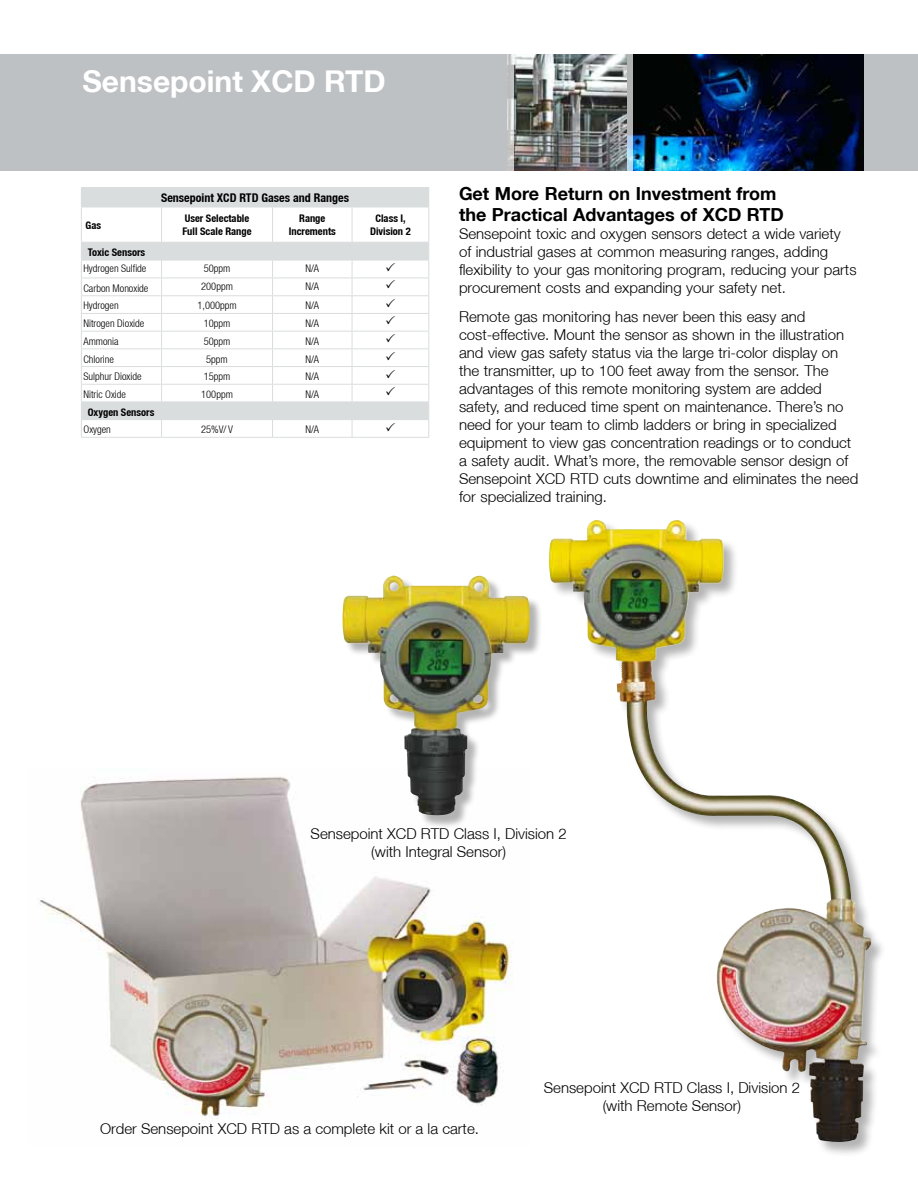
<style>
.page{position:relative;width:918px;height:1188px;background:#fff}
.page>*{position:absolute;margin:0;border:0;box-sizing:border-box;transform-origin:0 0}
.t1{font:700 30px "Helvetica Neue LT";color:#fff}
.t2{font:700 18px/21px "Helvetica Neue LT";color:#000}
.t3{font:300 15px/18px "Helvetica Neue LT";color:#000}
.t4{font:700 condensed 12px "Helvetica Neue LT";color:#000}
.t5{font:300 condensed 10.5px "Helvetica Neue LT";color:#000}
.t6{font:700 condensed 10.5px/12.6px "Helvetica Neue LT";color:#000;text-align:center}
</style>
<div class="page">
<div style="left:0;top:54px;width:918px;height:116px;background:#bdc1c4"></div>
<img style="left:514px;top:54px;width:350px;height:116px">
<svg style="left:626px;top:54px;width:7px;height:117px"></svg>
<svg style="left:507px;top:54px;width:7px;height:116px"></svg>
<div style="left:81px;top:188px;width:348px;height:19px;background:#daddde"></div>
<svg style="left:82px;top:208px;width:346px;height:229px"></svg>
<svg style="left:82px;top:243px;width:346px;height:176px"></svg>
<hr style="left:81px;top:207px;width:81px;height:1px;background:#daddde">
<hr style="left:162px;top:207px;width:111px;height:1px;background:#daddde">
<hr style="left:273px;top:207px;width:79px;height:1px;background:#daddde">
<hr style="left:352px;top:207px;width:77px;height:1px;background:#daddde">
<hr style="left:81px;top:207px;width:1px;height:35px;background:#daddde">
<hr style="left:161px;top:207px;width:1px;height:35px;background:#daddde">
<hr style="left:272px;top:207px;width:1px;height:35px;background:#daddde">
<hr style="left:352px;top:207px;width:1px;height:35px;background:#daddde">
<hr style="left:428px;top:207px;width:1px;height:35px;background:#daddde">
<hr style="left:81px;top:260px;width:81px;height:1px;background:#daddde">
<hr style="left:162px;top:260px;width:111px;height:1px;background:#daddde">
<hr style="left:273px;top:260px;width:79px;height:1px;background:#daddde">
<hr style="left:81px;top:242px;width:81px;height:1px;background:#daddde">
<hr style="left:162px;top:242px;width:111px;height:1px;background:#daddde">
<hr style="left:273px;top:242px;width:79px;height:1px;background:#daddde">
<hr style="left:81px;top:278px;width:81px;height:1px;background:#daddde">
<hr style="left:162px;top:278px;width:111px;height:1px;background:#daddde">
<hr style="left:273px;top:278px;width:79px;height:1px;background:#daddde">
<hr style="left:81px;top:402px;width:81px;height:1px;background:#daddde">
<hr style="left:162px;top:402px;width:111px;height:1px;background:#daddde">
<hr style="left:273px;top:402px;width:79px;height:1px;background:#daddde">
<hr style="left:352px;top:242px;width:77px;height:1px;background:#daddde">
<hr style="left:352px;top:260px;width:77px;height:1px;background:#daddde">
<hr style="left:352px;top:278px;width:77px;height:1px;background:#daddde">
<hr style="left:352px;top:402px;width:77px;height:1px;background:#daddde">
<hr style="left:81px;top:295px;width:81px;height:1px;background:#daddde">
<hr style="left:162px;top:295px;width:111px;height:1px;background:#daddde">
<hr style="left:273px;top:295px;width:79px;height:1px;background:#daddde">
<svg style="left:161px;top:261px;width:1px;height:141px"></svg>
<svg style="left:272px;top:261px;width:1px;height:141px"></svg>
<svg style="left:81px;top:243px;width:1px;height:194px"></svg>
<svg style="left:161px;top:420px;width:1px;height:17px"></svg>
<svg style="left:272px;top:420px;width:1px;height:17px"></svg>
<hr style="left:352px;top:295px;width:77px;height:1px;background:#daddde">
<svg style="left:352px;top:261px;width:1px;height:141px"></svg>
<svg style="left:352px;top:420px;width:1px;height:17px"></svg>
<svg style="left:428px;top:243px;width:1px;height:194px"></svg>
<hr style="left:81px;top:313px;width:81px;height:1px;background:#daddde">
<hr style="left:162px;top:313px;width:111px;height:1px;background:#daddde">
<hr style="left:273px;top:313px;width:79px;height:1px;background:#daddde">
<hr style="left:81px;top:331px;width:81px;height:1px;background:#daddde">
<hr style="left:162px;top:331px;width:111px;height:1px;background:#daddde">
<hr style="left:273px;top:331px;width:79px;height:1px;background:#daddde">
<hr style="left:81px;top:348px;width:81px;height:1px;background:#daddde">
<hr style="left:162px;top:348px;width:111px;height:1px;background:#daddde">
<hr style="left:273px;top:348px;width:79px;height:1px;background:#daddde">
<hr style="left:81px;top:366px;width:81px;height:1px;background:#daddde">
<hr style="left:162px;top:366px;width:111px;height:1px;background:#daddde">
<hr style="left:273px;top:366px;width:79px;height:1px;background:#daddde">
<hr style="left:81px;top:384px;width:81px;height:1px;background:#daddde">
<hr style="left:162px;top:384px;width:111px;height:1px;background:#daddde">
<hr style="left:273px;top:384px;width:79px;height:1px;background:#daddde">
<hr style="left:81px;top:419px;width:81px;height:1px;background:#daddde">
<hr style="left:162px;top:419px;width:111px;height:1px;background:#daddde">
<hr style="left:273px;top:419px;width:79px;height:1px;background:#daddde">
<hr style="left:81px;top:437px;width:81px;height:1px;background:#daddde">
<hr style="left:162px;top:437px;width:111px;height:1px;background:#daddde">
<hr style="left:273px;top:437px;width:79px;height:1px;background:#daddde">
<hr style="left:352px;top:313px;width:77px;height:1px;background:#daddde">
<hr style="left:352px;top:331px;width:77px;height:1px;background:#daddde">
<hr style="left:352px;top:348px;width:77px;height:1px;background:#daddde">
<hr style="left:352px;top:366px;width:77px;height:1px;background:#daddde">
<hr style="left:352px;top:384px;width:77px;height:1px;background:#daddde">
<hr style="left:352px;top:419px;width:77px;height:1px;background:#daddde">
<hr style="left:352px;top:437px;width:77px;height:1px;background:#daddde">
<img style="left:39px;top:776px;width:474px;height:347px">
<div style="left:548px;top:520px;width:339px;height:637px;background:#000;opacity:.3"></div>
<img style="left:548px;top:520px;width:324px;height:624px">
<div style="left:344px;top:578px;width:199px;height:251px;background:#000;opacity:.3"></div>
<img style="left:342px;top:576px;width:187px;height:240px">
<svg style="left:386px;top:263px;width:9px;height:8px"></svg>
<svg style="left:386px;top:280px;width:9px;height:9px"></svg>
<svg style="left:386px;top:298px;width:9px;height:9px"></svg>
<svg style="left:386px;top:316px;width:9px;height:9px"></svg>
<svg style="left:386px;top:334px;width:9px;height:8px"></svg>
<svg style="left:386px;top:351px;width:9px;height:9px"></svg>
<svg style="left:386px;top:369px;width:9px;height:9px"></svg>
<svg style="left:386px;top:387px;width:9px;height:8px"></svg>
<svg style="left:386px;top:422px;width:9px;height:9px"></svg>
<h1 class="t1" style="left:82px;top:63px;width:305px">Sensepoint XCD RTD</h1>
<p class="t4" style="left:161px;top:191px;width:189px">Sensepoint XCD RTD Gases and Ranges</p>
<p class="t6" style="left:86px;top:218px;width:17px">Gas</p>
<p class="t6" style="left:182px;top:212px;width:71px;text-align:left">User Selectable<br>Full Scale Range</p>
<p class="t6" style="left:289px;top:212px;width:49px">Range<br>Increments</p>
<p class="t6" style="left:370px;top:212px;width:42px">Class I,<br>Division 2</p>
<p class="t6" style="left:88px;top:246px;width:59px">Toxic Sensors</p>
<p class="t5" style="left:84px;top:262px;width:64px">Hydrogen Sulfide</p>
<p class="t5" style="left:204px;top:262px;width:28px">50ppm</p>
<p class="t5" style="left:305px;top:262px;width:15px">N/A</p>
<p class="t5" style="left:84px;top:282px;width:66px">Carbon Monoxide</p>
<p class="t5" style="left:201px;top:280px;width:33px">200ppm</p>
<p class="t5" style="left:305px;top:280px;width:15px">N/A</p>
<p class="t5" style="left:84px;top:300px;width:37px">Hydrogen</p>
<p class="t5" style="left:197px;top:300px;width:41px">1,000ppm</p>
<p class="t5" style="left:305px;top:300px;width:15px">N/A</p>
<p class="t5" style="left:84px;top:317px;width:62px">Nitrogen Dioxide</p>
<p class="t5" style="left:204px;top:317px;width:28px">10ppm</p>
<p class="t5" style="left:305px;top:317px;width:15px">N/A</p>
<p class="t5" style="left:84px;top:335px;width:37px">Ammonia</p>
<p class="t5" style="left:204px;top:335px;width:28px">50ppm</p>
<p class="t5" style="left:305px;top:335px;width:15px">N/A</p>
<p class="t5" style="left:84px;top:353px;width:32px">Chlorine</p>
<p class="t5" style="left:206px;top:353px;width:23px">5ppm</p>
<p class="t5" style="left:305px;top:353px;width:15px">N/A</p>
<p class="t5" style="left:84px;top:371px;width:60px">Sulphur Dioxide</p>
<p class="t5" style="left:204px;top:371px;width:28px">15ppm</p>
<p class="t5" style="left:305px;top:371px;width:15px">N/A</p>
<p class="t5" style="left:84px;top:388px;width:44px">Nitric Oxide</p>
<p class="t5" style="left:201px;top:388px;width:33px">100ppm</p>
<p class="t5" style="left:305px;top:388px;width:15px">N/A</p>
<p class="t6" style="left:88px;top:406px;width:68px">Oxygen Sensors</p>
<p class="t5" style="left:84px;top:424px;width:29px">Oxygen</p>
<p class="t5" style="left:201px;top:424px;width:33px">25%V/ V</p>
<p class="t5" style="left:305px;top:424px;width:15px">N/A</p>
<p class="t2" style="left:459px;top:183px;width:326px">Get More Return on Investment from the Practical Advantages of XCD RTD</p>
<p class="t3" style="left:459px;top:225px;width:399px">Sensepoint toxic and oxygen sensors detect a wide variety of industrial gases at common measuring ranges, adding flexibility to your gas monitoring program, reducing your parts procurement costs and expanding your safety net.</p>
<p class="t3" style="left:459px;top:308px;width:401px">Remote gas monitoring has never been this easy and cost-effective. Mount the sensor as shown in the illustration and view gas safety status via the large tri-color display on the transmitter, up to 100 feet away from the sensor. The advantages of this remote monitoring system are added safety, and reduced time spent on maintenance. There’s no need for your team to climb ladders or bring in specialized equipment to view gas concentration readings or to conduct a safety audit. What’s more, the removable sensor design of Sensepoint XCD RTD cuts downtime and eliminates the need for specialized training.</p>
<p class="t3" style="left:311px;top:824px;width:258px;text-align:center">Sensepoint XCD RTD Class I, Division 2 (with Integral Sensor)</p>
<p class="t3" style="left:100px;top:1119px;width:380px">Order Sensepoint XCD RTD as a complete kit or a la carte.</p>
<p class="t3" style="left:544px;top:1078px;width:258px;text-align:center">Sensepoint XCD RTD Class I, Division 2 (with Remote Sensor)</p>
</div>
